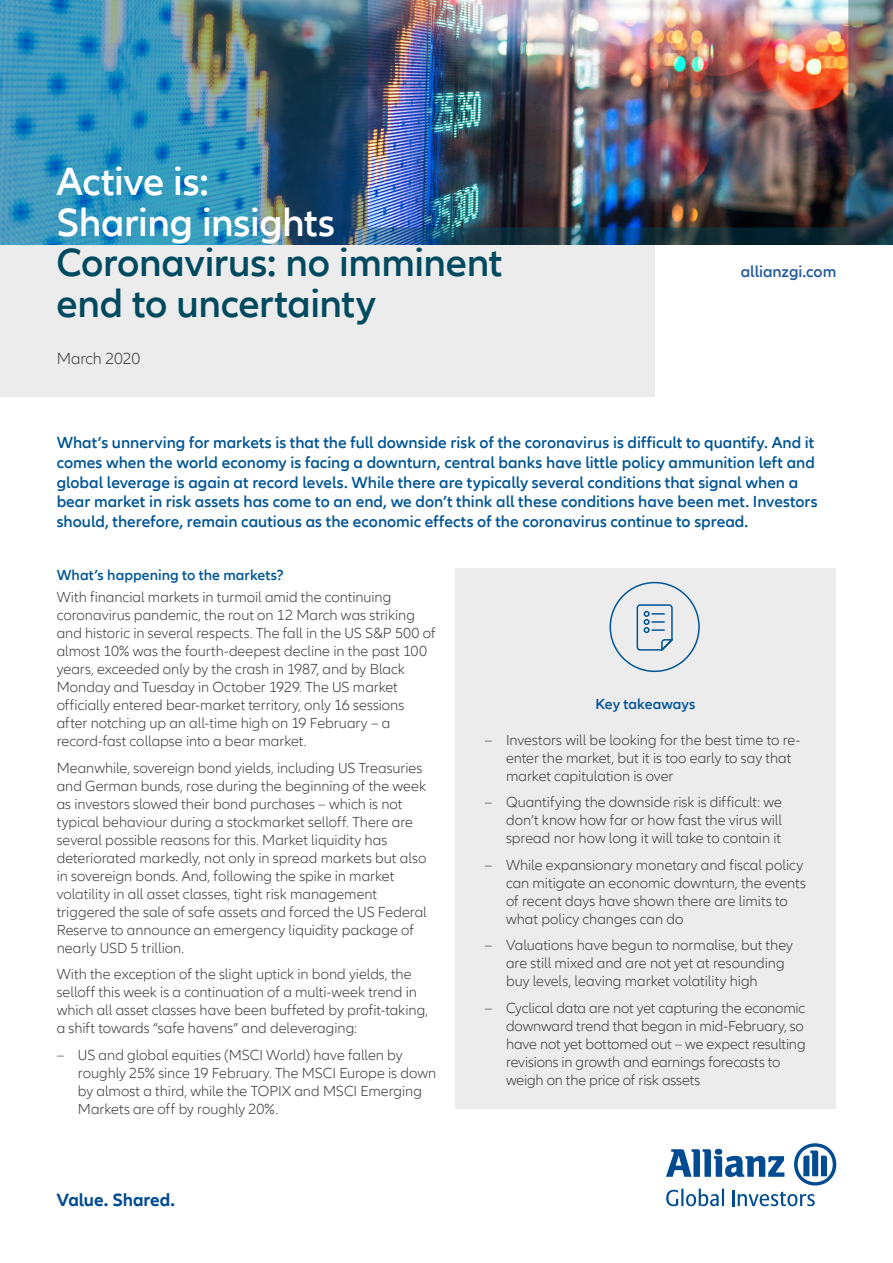
<style>
.page{position:relative;width:893px;height:1263px;background:#fff}
.page>*{position:absolute;margin:0;border:0;box-sizing:border-box;transform-origin:0 0}
.t1{font:600 40.5px/40.5px "Allianz Neo";letter-spacing:-.01em;color:#004a60}
.t2{font:600 40.5px/40.5px "Allianz Neo";letter-spacing:-.01em;color:#fff}
.t3{font:700 18.3px "Allianz Neo";letter-spacing:-.005em;color:#004b92}
.t4{font:600 16.5px/19.5px "Allianz Neo";color:#005594}
.t5{font:600 16.5px "Allianz Neo";letter-spacing:-.005em;color:#245a9c}
.t6{font:300 16.5px "Allianz Neo";letter-spacing:-.01em;color:#3b3b3a}
.t7{font:300 15px/18px "Allianz Neo";letter-spacing:-.005em;color:#3b3b3a}
.t8{font:600 15px "Allianz Neo";letter-spacing:.005em;color:#005594}
</style>
<div class="page">
<div style="left:455px;top:568px;width:381px;height:540px;background:#ececed"></div>
<div style="left:0;top:114px;width:654px;height:283px;background:#ececed"></div>
<svg style="left:609px;top:581px;width:91px;height:92px"></svg>
<img style="left:0;top:0;width:893px;height:245px">
<svg style="left:666px;top:1143px;width:170px;height:63px"></svg>
<h1 class="t2" style="left:57px;top:163px;width:280px">Active is:<br>Sharing insights</h1>
<h1 class="t1" style="left:57px;top:244px;width:447px">Coronavirus: no imminent end to uncertainty</h1>
<p class="t6" style="left:57px;top:349px;width:85px">March 2020</p>
<p class="t5" style="left:741px;top:262px;width:97px">allianzgi.com</p>
<p class="t4" style="left:57px;top:434px;width:762px">What’s unnerving for markets is that the full downside risk of the coronavirus is difficult to quantify. And it comes when the world economy is facing a downturn, central banks have little policy ammunition left and global leverage is again at record levels. While there are typically several conditions that signal when a bear market in risk assets has come to an end, we don’t think all these conditions have been met. Investors should, therefore, remain cautious as the economic effects of the coronavirus continue to spread.</p>
<p class="t8" style="left:57px;top:566px;width:229px">What’s happening to the markets?</p>
<p class="t7" style="left:57px;top:589px;width:380px">With financial markets in turmoil amid the continuing coronavirus pandemic, the rout on 12 March was striking and historic in several respects. The fall in the US S&amp;P 500 of almost 10% was the fourth-deepest decline in the past 100 years, exceeded only by the crash in 1987, and by Black Monday and Tuesday in October 1929. The US market officially entered bear-market territory, only 16 sessions after notching up an all-time high on 19 February – a record-fast collapse into a bear market.</p>
<p class="t7" style="left:57px;top:759px;width:372px">Meanwhile, sovereign bond yields, including US Treasuries and German bunds, rose during the beginning of the week as investors slowed their bond purchases – which is not typical behaviour during a stockmarket selloff. There are several possible reasons for this. Market liquidity has deteriorated markedly, not only in spread markets but also in sovereign bonds. And, following the spike in market volatility in all asset classes, tight risk management triggered the sale of safe assets and forced the US Federal Reserve to announce an emergency liquidity package of nearly USD 5 trillion.</p>
<p class="t7" style="left:57px;top:966px;width:373px">With the exception of the slight uptick in bond yields, the selloff this week is a continuation of a multi-week trend in which all asset classes have been buffeted by profit-taking, a shift towards “safe havens” and deleveraging:</p>
<p class="t7" style="left:78px;top:1046px;width:360px;text-indent:-21px">– US and global equities (MSCI World) have fallen by roughly 25% since 19 February. The MSCI Europe is down by almost a third, while the TOPIX and MSCI Emerging Markets are off by roughly 20%.</p>
<p class="t3" style="left:57px;top:1189px;width:120px">Value. Shared.</p>
<p class="t8" style="left:595px;top:695px;width:102px">Key takeaways</p>
<p class="t7" style="left:506px;top:731px;width:296px;text-indent:-21px">– Investors will be looking for the best time to re&shy;enter the market, but it is too early to say that market capitulation is over</p>
<p class="t7" style="left:506px;top:793px;width:278px;text-align:justify;text-indent:-21px">– Quantifying the downside risk is difficult: we don’t know how far or how fast the virus will spread nor how long it will take to contain it</p>
<p class="t7" style="left:506px;top:856px;width:301px;text-indent:-21px">– While expansionary monetary and fiscal policy can mitigate an economic downturn, the events of recent days have shown there are limits to what policy changes can do</p>
<p class="t7" style="left:506px;top:936px;width:288px;text-indent:-21px">– Valuations have begun to normalise, but they are still mixed and are not yet at resounding buy levels, leaving market volatility high</p>
<p class="t7" style="left:506px;top:999px;width:301px;text-indent:-21px">– Cyclical data are not yet capturing the economic downward trend that began in mid-February, so have not yet bottomed out – we expect resulting revisions in growth and earnings forecasts to weigh on the price of risk assets</p>
</div>
